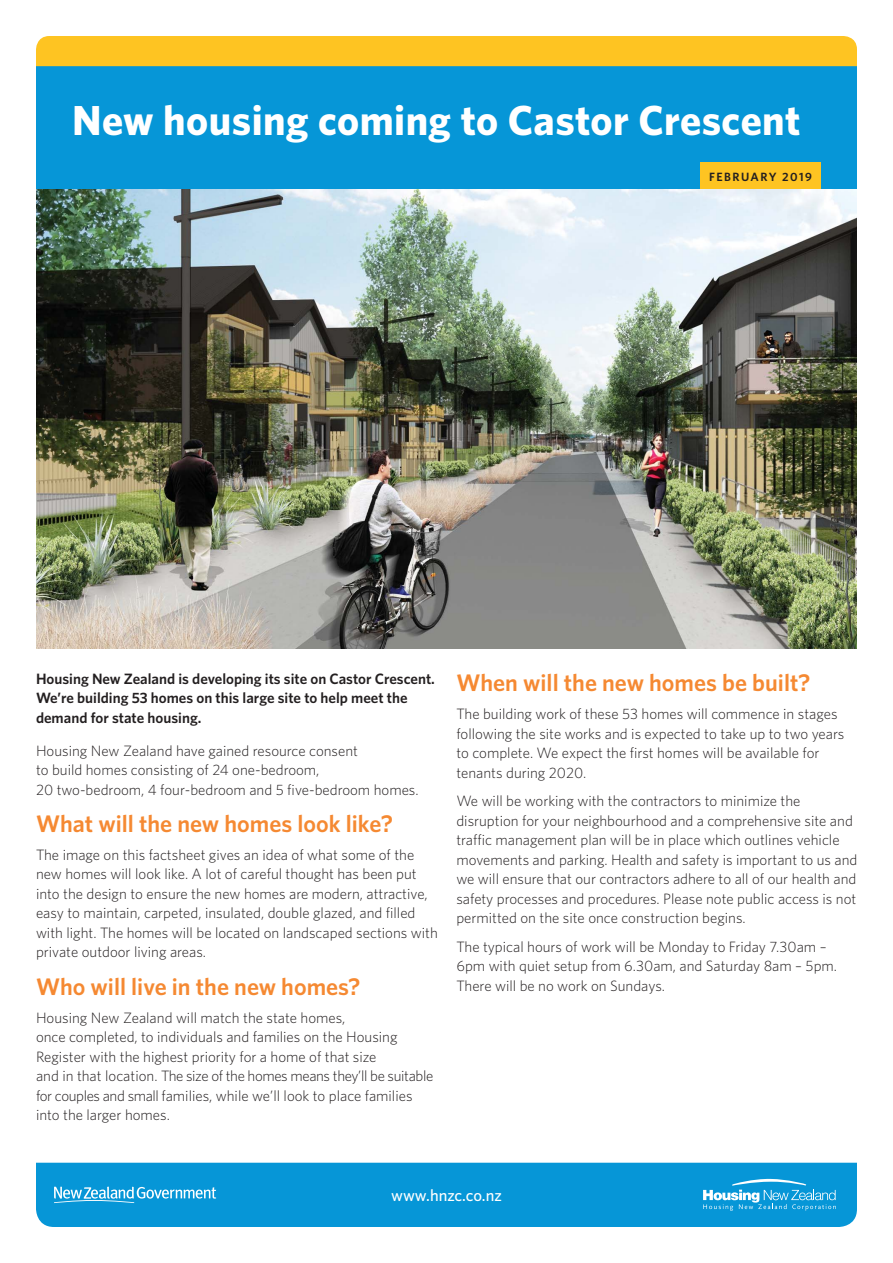
<style>
.page{position:relative;width:893px;height:1263px;background:#fff}
.page>*{position:absolute;margin:0;border:0;box-sizing:border-box;transform-origin:0 0}
.Document_Title{font:700 42px "Whitney";letter-spacing:.01em;color:#fff}
.Section_Header{font:600 24px "Whitney";color:#f58932}
.t1{font:500 16.5px "Whitney";color:#fff}
.Body_Copy{font:300 15px/19.5px "Whitney";color:#231f20}
.Body_Copy-2{font:600 15px/19.5px "Whitney";color:#231f20}
.Document_Date{font:600 12px "Whitney";letter-spacing:.125em;color:#231f20}
</style>
<div class="page">
<div style="left:36px;top:1163px;width:821px;height:64px;background:#0696d7"></div>
<svg style="left:54px;top:1186px;width:162px;height:17px;background:#48b2e1"></svg>
<svg style="left:703px;top:1178px;width:133px;height:33px;background:#35a9de"></svg>
<div style="left:36px;top:66px;width:821px;height:123px;background:#0696d7"></div>
<div style="left:36px;top:36px;width:821px;height:30px;background:#fec422"></div>
<div style="left:700px;top:162px;width:121px;height:27px;background:#fec422"></div>
<img style="left:36px;top:189px;width:821px;height:459px">
<p class="Document_Title" style="left:72px;top:93px;width:730px">New housing coming to Castor Crescent</p>
<p class="Document_Date" style="left:709px;top:168px;width:104px">FEBRUARY 2019</p>
<p class="Body_Copy-2" style="left:36px;top:669px;width:400px">Housing New Zealand is developing its site on Castor Crescent.<br>We’re building 53 homes on this large site to help meet the demand for state housing.</p>
<p class="Body_Copy" style="left:36px;top:740px;width:384px">Housing New Zealand have gained resource consent<br>to build homes consisting of 24 one-bedroom,<br>20 two-bedroom, 4 four-bedroom and 5 five-bedroom homes.</p>
<p class="Section_Header" style="left:36px;top:807px;width:358px">What will the new homes look like?</p>
<p class="Body_Copy" style="left:36px;top:844px;width:403px">The image on this factsheet gives an idea of what some of the new homes will look like. A lot of careful thought has been put into the design to ensure the new homes are modern, attractive, easy to maintain, carpeted, insulated, double glazed, and filled with light. The homes will be located on landscaped sections with private outdoor living areas.</p>
<p class="Section_Header" style="left:36px;top:970px;width:326px">Who will live in the new homes?</p>
<p class="Body_Copy" style="left:36px;top:1007px;width:399px">Housing New Zealand will match the state homes,<br>once completed, to individuals and families on the Housing Register with the highest priority for a home of that size<br>and in that location. The size of the homes means they’ll be suitable for couples and small families, while we’ll look to place families into the larger homes.</p>
<p class="Section_Header" style="left:456px;top:667px;width:355px">When will the new homes be built?</p>
<p class="Body_Copy" style="left:456px;top:704px;width:390px">The building work of these 53 homes will commence in stages following the site works and is expected to take up to two years to complete. We expect the first homes will be available for tenants during 2020.</p>
<p class="Body_Copy" style="left:456px;top:791px;width:402px">We will be working with the contractors to minimize the disruption for your neighbourhood and a comprehensive site and traffic management plan will be in place which outlines vehicle movements and parking. Health and safety is important to us and we will ensure that our contractors adhere to all of our health and safety processes and procedures. Please note public access is not permitted on the site once construction begins.</p>
<p class="Body_Copy" style="left:456px;top:936px;width:382px">The typical hours of work will be Monday to Friday 7.30am –<br>6pm with quiet setup from 6.30am, and Saturday 8am – 5pm.<br>There will be no work on Sundays.</p>
<p class="t1" style="left:391px;top:1185px;width:112px">www.hnzc.co.nz</p>
</div>
